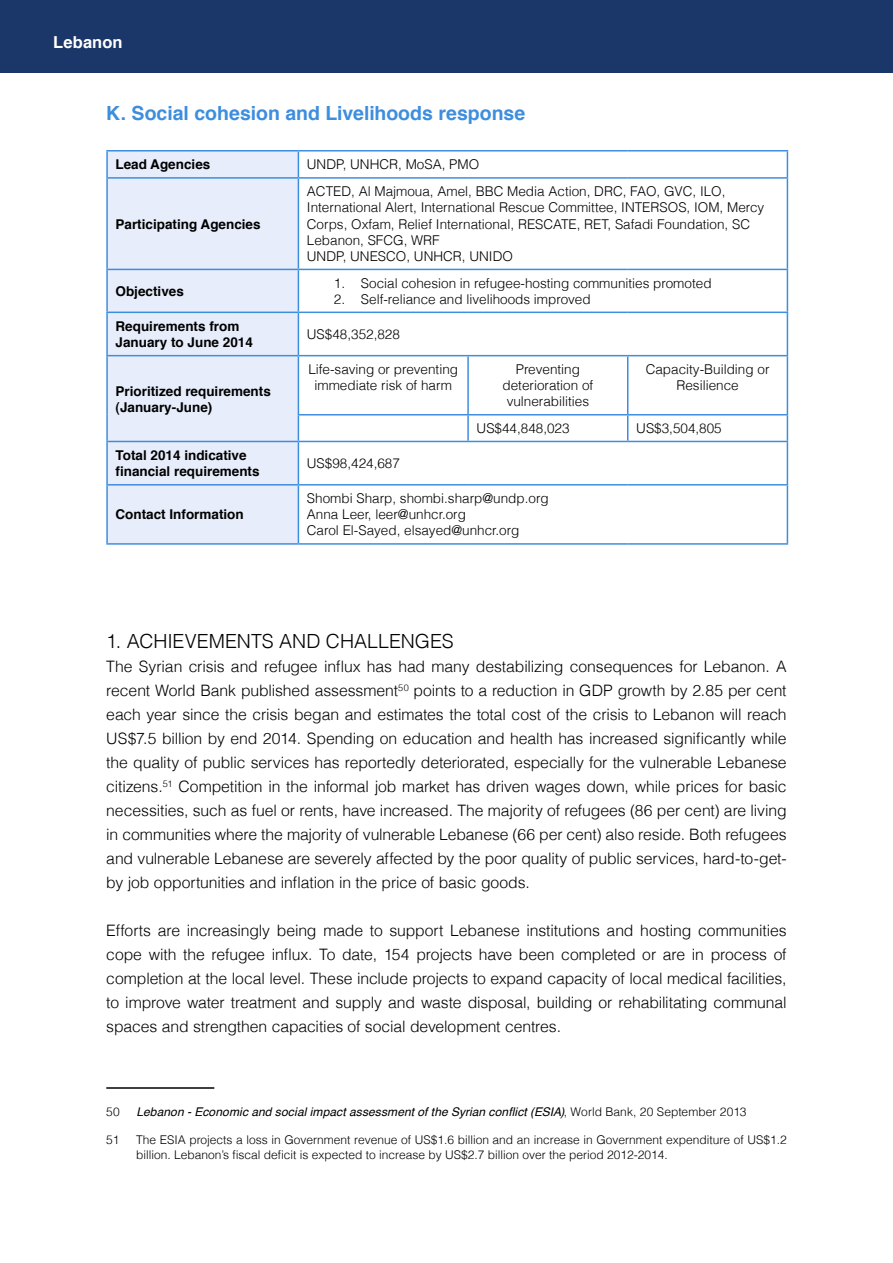
<style>
.page{position:relative;width:893px;height:1263px;background:#fff}
.page>*{position:absolute;margin:0;border:0;box-sizing:border-box;transform-origin:0 0}
.t1{font:700 19.5px "Helvetica";color:#3e8ede}
.t2{font:300 19.5px "Helvetica";color:#000}
.t3{font:700 16.5px "Helvetica";letter-spacing:.005em;color:#fff}
.t4{font:300 15.75px/24px "Helvetica";letter-spacing:-.005em;color:#000;text-align:justify}
.t5{font:300 13.5px/16.2px "Helvetica";color:#000;text-align:center}
.t6{font:700 13.5px/16.2px "Helvetica";color:#000}
.t7{font:300 12px/14.4px "Helvetica";color:#000}
.t8{font:italic 12px "Helvetica";letter-spacing:.01em;color:#000}
.s1{font-weight:300;font-style:normal}
</style>
<div class="page">
<div style="left:0;top:0;width:893px;height:72px;background:#1b3668"></div>
<div style="left:108px;top:152px;width:190px;height:391px;background:#e7edfa"></div>
<hr style="left:106px;top:150px;width:192px;height:2px;background:#3e8ede">
<hr style="left:106px;top:151px;width:2px;height:26px;background:#3e8ede">
<hr style="left:298px;top:150px;width:170px;height:2px;background:#3e8ede">
<svg style="left:298px;top:151px;width:1px;height:26px"></svg>
<hr style="left:468px;top:150px;width:160px;height:2px;background:#3e8ede">
<hr style="left:628px;top:150px;width:160px;height:2px;background:#3e8ede">
<svg style="left:787px;top:151px;width:1px;height:26px"></svg>
<hr style="left:106px;top:177px;width:192px;height:2px;background:#3e8ede">
<hr style="left:106px;top:179px;width:2px;height:90px;background:#3e8ede">
<hr style="left:298px;top:177px;width:170px;height:2px;background:#3e8ede">
<hr style="left:298px;top:179px;width:1px;height:90px;background:#3e8ede">
<hr style="left:468px;top:177px;width:160px;height:2px;background:#3e8ede">
<hr style="left:628px;top:177px;width:160px;height:2px;background:#3e8ede">
<hr style="left:787px;top:179px;width:1px;height:90px;background:#3e8ede">
<hr style="left:106px;top:269px;width:192px;height:1px;background:#3e8ede">
<hr style="left:106px;top:270px;width:2px;height:42px;background:#3e8ede">
<hr style="left:298px;top:269px;width:170px;height:1px;background:#3e8ede">
<hr style="left:298px;top:270px;width:1px;height:42px;background:#3e8ede">
<hr style="left:468px;top:269px;width:160px;height:1px;background:#3e8ede">
<hr style="left:628px;top:269px;width:160px;height:1px;background:#3e8ede">
<hr style="left:787px;top:270px;width:1px;height:42px;background:#3e8ede">
<hr style="left:106px;top:312px;width:192px;height:1px;background:#3e8ede">
<hr style="left:106px;top:313px;width:2px;height:42px;background:#3e8ede">
<hr style="left:298px;top:312px;width:170px;height:1px;background:#3e8ede">
<hr style="left:298px;top:313px;width:1px;height:42px;background:#3e8ede">
<hr style="left:468px;top:312px;width:160px;height:1px;background:#3e8ede">
<hr style="left:628px;top:312px;width:160px;height:1px;background:#3e8ede">
<hr style="left:787px;top:313px;width:1px;height:42px;background:#3e8ede">
<hr style="left:106px;top:355px;width:192px;height:1px;background:#3e8ede">
<hr style="left:106px;top:356px;width:2px;height:59px;background:#3e8ede">
<hr style="left:106px;top:415px;width:2px;height:26px;background:#3e8ede">
<hr style="left:298px;top:355px;width:170px;height:1px;background:#3e8ede">
<hr style="left:298px;top:356px;width:1px;height:58px;background:#3e8ede">
<hr style="left:468px;top:355px;width:160px;height:1px;background:#3e8ede">
<hr style="left:467px;top:356px;width:2px;height:58px;background:#3e8ede">
<hr style="left:628px;top:355px;width:160px;height:1px;background:#3e8ede">
<hr style="left:627px;top:356px;width:1px;height:58px;background:#3e8ede">
<hr style="left:787px;top:356px;width:1px;height:58px;background:#3e8ede">
<hr style="left:298px;top:414px;width:170px;height:1px;background:#3e8ede">
<svg style="left:298px;top:415px;width:1px;height:26px"></svg>
<hr style="left:468px;top:414px;width:160px;height:1px;background:#3e8ede">
<hr style="left:467px;top:415px;width:2px;height:26px;background:#3e8ede">
<hr style="left:628px;top:414px;width:160px;height:1px;background:#3e8ede">
<svg style="left:627px;top:415px;width:1px;height:26px"></svg>
<svg style="left:787px;top:415px;width:1px;height:26px"></svg>
<hr style="left:106px;top:441px;width:192px;height:1px;background:#3e8ede">
<hr style="left:106px;top:442px;width:2px;height:42px;background:#3e8ede">
<hr style="left:298px;top:441px;width:170px;height:1px;background:#3e8ede">
<hr style="left:298px;top:442px;width:1px;height:42px;background:#3e8ede">
<hr style="left:468px;top:441px;width:160px;height:1px;background:#3e8ede">
<hr style="left:628px;top:441px;width:160px;height:1px;background:#3e8ede">
<hr style="left:787px;top:442px;width:1px;height:42px;background:#3e8ede">
<hr style="left:106px;top:484px;width:192px;height:2px;background:#3e8ede">
<hr style="left:106px;top:486px;width:2px;height:57px;background:#3e8ede">
<hr style="left:298px;top:484px;width:170px;height:2px;background:#3e8ede">
<hr style="left:298px;top:486px;width:1px;height:57px;background:#3e8ede">
<hr style="left:468px;top:484px;width:160px;height:2px;background:#3e8ede">
<hr style="left:628px;top:484px;width:160px;height:2px;background:#3e8ede">
<hr style="left:787px;top:486px;width:1px;height:57px;background:#3e8ede">
<hr style="left:106px;top:543px;width:192px;height:2px;background:#3e8ede">
<hr style="left:298px;top:543px;width:170px;height:2px;background:#3e8ede">
<hr style="left:468px;top:543px;width:160px;height:2px;background:#3e8ede">
<hr style="left:628px;top:543px;width:160px;height:2px;background:#3e8ede">
<hr style="left:106px;top:1087px;width:108px;height:2px;background:#000">
<p class="t3" style="left:53px;top:29px;width:71px">Lebanon</p>
<p class="t1" style="left:106px;top:97px;width:420px">K. Social cohesion and Livelihoods response</p>
<p class="t6" style="left:116px;top:157px;width:96px">Lead Agencies</p>
<p class="t5" style="left:307px;top:156px;width:174px">UNDP, UNHCR, MoSA, PMO</p>
<p class="t6" style="left:116px;top:216px;width:147px">Participating Agencies</p>
<p class="t6" style="left:116px;top:283px;width:70px">Objectives</p>
<p class="t5" style="left:307px;top:183px;width:459px;text-align:left">ACTED, Al Majmoua, Amel, BBC Media Action, DRC, FAO, GVC, ILO, International Alert, International Rescue Committee, INTERSOS, IOM, Mercy Corps, Oxfam, Relief International, RESCATE, RET, Safadi Foundation, SC Lebanon, SFCG, WRF<br>UNDP, UNESCO, UNHCR, UNIDO</p>
<p class="t5" style="left:334px;top:275px;width:379px">1. Social cohesion in refugee-hosting communities promoted</p>
<p class="t5" style="left:334px;top:291px;width:258px">2. Self-reliance and livelihoods improved</p>
<p class="t6" style="left:116px;top:318px;width:139px">Requirements from<br>January to June 2014</p>
<p class="t5" style="left:307px;top:326px;width:95px">US$48,352,828</p>
<p class="t6" style="left:116px;top:383px;width:157px">Prioritized requirements (January-June)</p>
<p class="t5" style="left:308px;top:361px;width:151px">Life-saving or preventing immediate risk of harm</p>
<p class="t5" style="left:502px;top:361px;width:92px">Preventing deterioration of vulnerabilities</p>
<p class="t5" style="left:646px;top:361px;width:125px">Capacity-Building or<br>Resilience</p>
<p class="t5" style="left:477px;top:420px;width:95px">US$44,848,023</p>
<p class="t5" style="left:636px;top:420px;width:87px">US$3,504,805</p>
<p class="t6" style="left:116px;top:447px;width:146px">Total 2014 indicative financial requirements</p>
<p class="t5" style="left:307px;top:455px;width:95px">US$98,424,687</p>
<p class="t6" style="left:116px;top:507px;width:130px">Contact Information</p>
<p class="t5" style="left:307px;top:490px;width:243px;text-align:left">Shombi Sharp, shombi.sharp@undp.org<br>Anna Leer, leer@unhcr.org<br>Carol El-Sayed, elsayed@unhcr.org</p>
<p class="t2" style="left:106px;top:629px;width:47px">1. Achievements</p>
<p class="t2" style="left:279px;top:629px;width:15px">and</p>
<p class="t2" style="left:326px;top:629px;width:14px">challenges</p>
<p class="t4" style="left:106px;top:654px;width:682px">The Syrian crisis and refugee influx has had many destabilizing consequences for Lebanon. A recent World Bank published assessment<sup>50</sup> points to a reduction in GDP growth by 2.85 per cent each year since the crisis began and estimates the total cost of the crisis to Lebanon will reach US$7.5 billion by end 2014. Spending on education and health has increased significantly while the quality of public services has reportedly deteriorated, especially for the vulnerable Lebanese citizens.<sup>51</sup> Competition in the informal job market has driven wages down, while prices for basic necessities, such as fuel or rents, have increased. The majority of refugees (86 per cent) are living in communities where the majority of vulnerable Lebanese (66 per cent) also reside. Both refugees and vulnerable Lebanese are severely affected by the poor quality of public services, hard-to-get&shy;by job opportunities and inflation in the price of basic goods.</p>
<p class="t4" style="left:106px;top:918px;width:682px">Efforts are increasingly being made to support Lebanese institutions and hosting communities cope with the refugee influx. To date, 154 projects have been completed or are in process of completion at the local level. These include projects to expand capacity of local medical facilities, to improve water treatment and supply and waste disposal, building or rehabilitating communal spaces and strengthen capacities of social development centres.</p>
<p class="t7" style="left:106px;top:1104px;width:15px">50</p>
<p class="t8" style="left:137px;top:1102px;width:611px">Lebanon - Economic and social impact assessment of the Syrian conflict (ESIA)<span class="s1">, World Bank, 20 September 2013</span></p>
<p class="t7" style="left:106px;top:1133px;width:15px">51</p>
<p class="t7" style="left:136px;top:1133px;width:652px">The ESIA projects a loss in Government revenue of US$1.6 billion and an increase in Government expenditure of US$1.2 billion. Lebanon’s fiscal deficit is expected to increase by US$2.7 billion over the period 2012-2014.</p>
</div>
